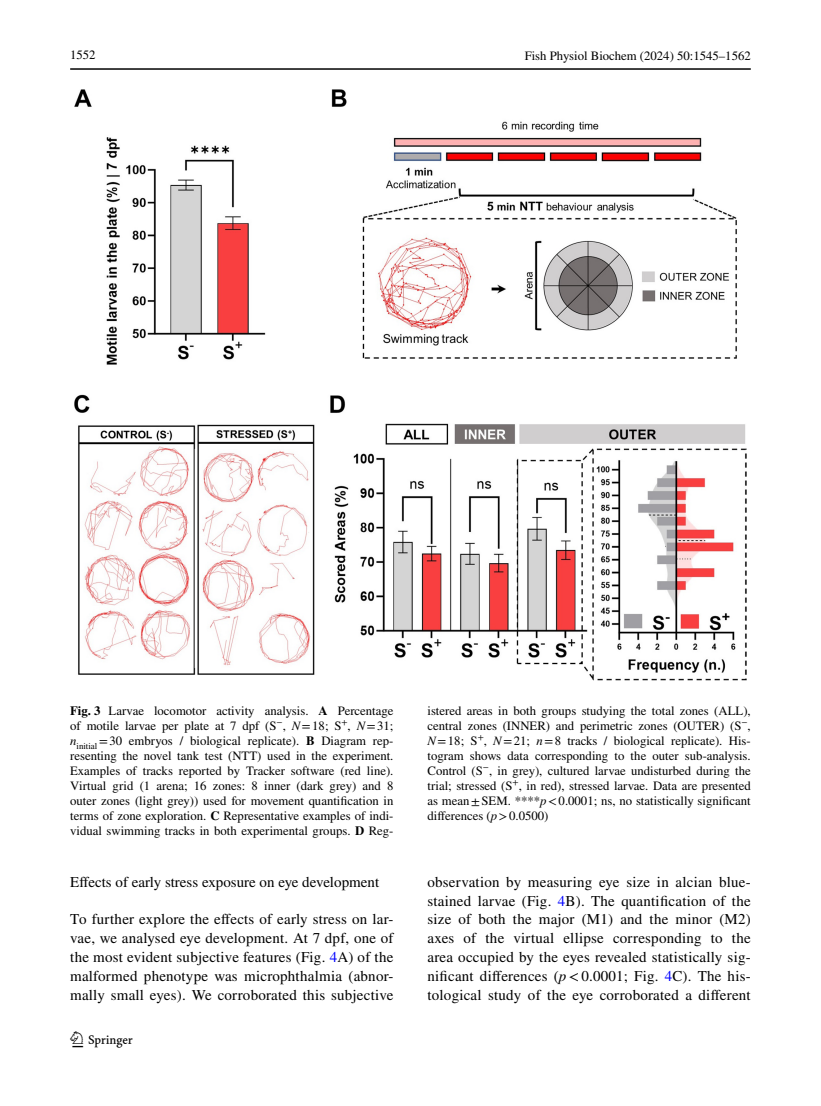
<style>
.page{position:relative;width:821px;height:1106px;background:#fff}
.page>*{position:absolute;margin:0;border:0;box-sizing:border-box;transform-origin:0 0}
.t1{font:22.5px "Springnew Regular 2";color:#000}
.t2{font:15px/18.8px "STIX";letter-spacing:.015em;color:#000;text-align:justify}
.t3{font:12.75px/15px "STIX";color:#000;text-align:justify}
.s1{font-weight:700}
.s2{font-style:italic}
.s3{color:#00f}
</style>
<div class="page">
<hr style="left:70px;top:68px;width:680px;height:2px;background:#000">
<img style="left:74px;top:89px;width:672px;height:591px">
<p class="t3" style="left:70px;top:48px;width:27px">1552</p>
<p class="t3" style="left:524px;top:49px;width:228px">Fish Physiol Biochem (2024) 50:1545–1562</p>
<p class="t3" style="left:70px;top:704px;width:325px"><span class="s1">Fig. 3</span> Larvae locomotor activity analysis. <span class="s1">A</span> Percentage of motile larvae per plate at 7 dpf (S<sup>−</sup>, <span class="s2">N</span>=18; S<sup>+</sup>, <span class="s2">N</span>=31; <span class="s2">n</span><sub>initial</sub> =30 embryos / biological replicate). <span class="s1">B</span> Diagram rep&shy;resenting the novel tank test (NTT) used in the experiment.<br>Examples of tracks reported by Tracker software (red line).<br>Virtual grid (1 arena; 16 zones: 8 inner (dark grey) and 8 outer zones (light grey)) used for movement quantification in terms of zone exploration. <span class="s1">C</span> Representative examples of indi&shy;vidual swimming tracks in both experimental groups. <span class="s1">D</span> Reg-</p>
<p class="t3" style="left:427px;top:704px;width:325px">istered areas in both groups studying the total zones (ALL), central zones (INNER) and perimetric zones (OUTER) (S<sup>−</sup>, <span class="s2">N</span>=18; S<sup>+</sup>, <span class="s2">N</span>=21; <span class="s2">n</span>=8 tracks / biological replicate). His&shy;togram shows data corresponding to the outer sub-analysis.<br>Control (S<sup>−</sup>, in grey), cultured larvae undisturbed during the trial; stressed (S<sup>+</sup>, in red), stressed larvae. Data are presented as mean±SEM. ****<span class="s2">p</span>&lt;0.0001; ns, no statistically significant differences (<span class="s2">p</span>&gt;0.0500)</p>
<p class="t2" style="left:70px;top:873px;width:310px">Effects of early stress exposure on eye development</p>
<p class="t2" style="left:70px;top:911px;width:325px">To further explore the effects of early stress on lar&shy;vae, we analysed eye development. At 7 dpf, one of the most evident subjective features (Fig. <span class="s3">4</span>A) of the malformed phenotype was microphthalmia (abnor&shy;mally small eyes). We corroborated this subjective</p>
<h1 class="t1" style="left:72px;top:1031px;width:62px">1 3</h1>
<p class="t2" style="left:427px;top:873px;width:325px">observation by measuring eye size in alcian blue&shy;stained larvae (Fig. <span class="s3">4</span>B). The quantification of the size of both the major (M1) and the minor (M2) axes of the virtual ellipse corresponding to the area occupied by the eyes revealed statistically sig&shy;nificant differences (<span class="s2">p</span>&lt;0.0001; Fig. <span class="s3">4</span>C). The his&shy;tological study of the eye corroborated a different</p>
</div>
